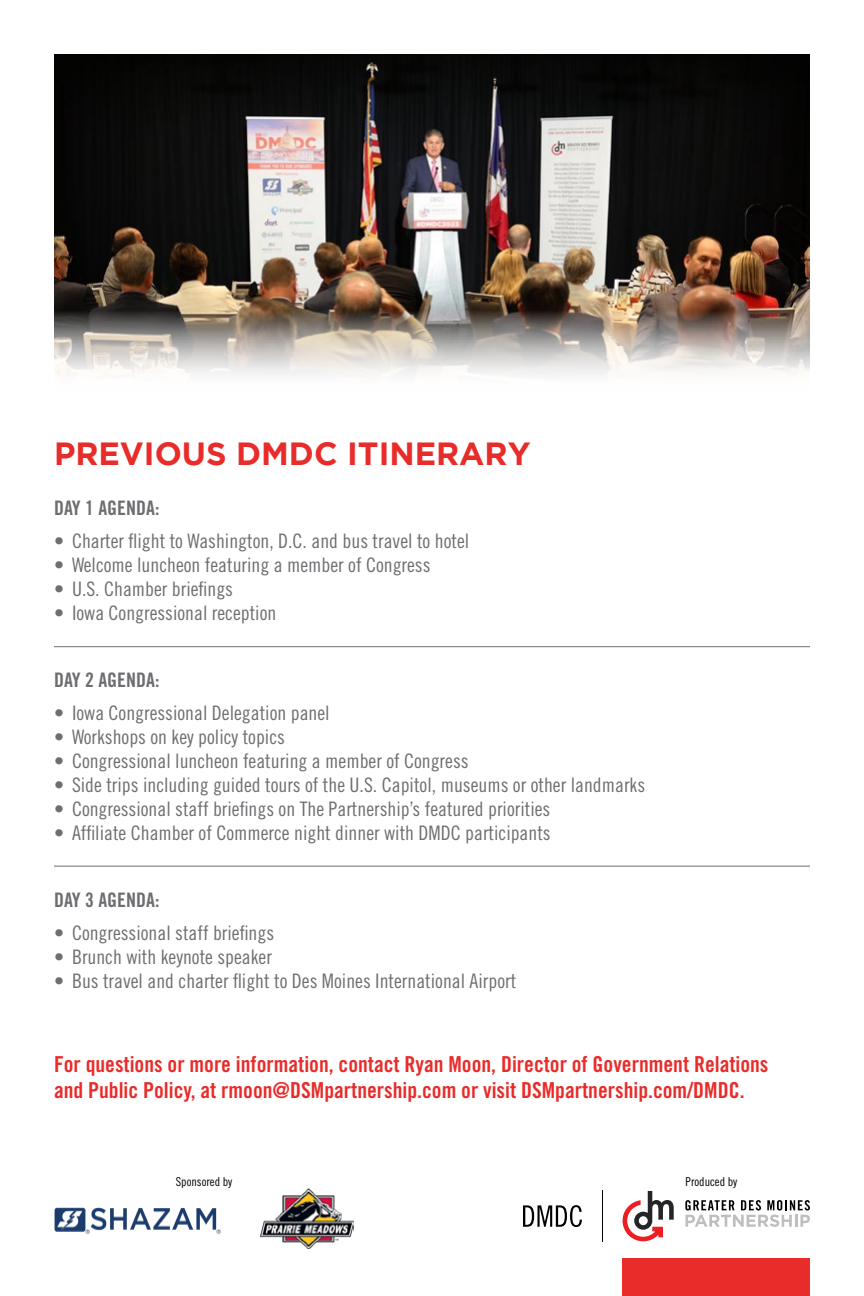
<style>
.page{position:relative;width:864px;height:1296px;background:#fff}
.page>*{position:absolute;margin:0;border:0;box-sizing:border-box;transform-origin:0 0}
.t1{font:700 32px "Gotham";color:#e82c2a}
.t2{font:22px/26.4px "Trade Gothic LT Std Bd Cn 20";color:#e82c2a}
.t3{font:20px "Trade Gothic LT Std Cn 18";color:#6d6e71}
.t4{font:20px "Trade Gothic LT Std Bd Cn 20";color:#6d6e71}
.t5{font:12.2px "Trade Gothic LT Std Cn 18";color:#000}
</style>
<div class="page">
<img style="left:54px;top:54px;width:756px;height:321px">
<hr style="left:54px;top:646px;width:756px;height:1px;background:#6d6e71">
<hr style="left:54px;top:866px;width:756px;height:1px;background:#6d6e71">
<svg style="left:623px;top:1191px;width:51px;height:50px"></svg>
<svg style="left:685px;top:1200px;width:125px;height:27px"></svg>
<hr style="left:602px;top:1191px;width:1px;height:51px;background:#000">
<svg style="left:523px;top:1205px;width:59px;height:22px"></svg>
<div style="left:622px;top:1259px;width:188px;height:37px;background:#e82c2a"></div>
<img style="left:54px;top:1208px;width:167px;height:25px">
<img style="left:261px;top:1189px;width:92px;height:59px">
<h1 class="t1" style="left:54px;top:435px;width:478px">PREVIOUS DMDC ITINERARY</h1>
<p class="t4" style="left:54px;top:496px;width:107px">DAY 1 AGENDA:</p>
<p class="t3" style="left:54px;top:529px;width:417px">• Charter flight to Washington, D.C. and bus travel to hotel</p>
<p class="t3" style="left:54px;top:553px;width:378px">• Welcome luncheon featuring a member of Congress</p>
<p class="t3" style="left:54px;top:577px;width:181px">• U.S. Chamber briefings</p>
<p class="t3" style="left:54px;top:601px;width:224px">• Iowa Congressional reception</p>
<p class="t4" style="left:54px;top:668px;width:107px">DAY 2 AGENDA:</p>
<p class="t3" style="left:54px;top:701px;width:277px">• Iowa Congressional Delegation panel</p>
<p class="t3" style="left:54px;top:725px;width:232px">• Workshops on key policy topics</p>
<p class="t3" style="left:54px;top:749px;width:416px">• Congressional luncheon featuring a member of Congress</p>
<p class="t3" style="left:54px;top:773px;width:593px">• Side trips including guided tours of the U.S. Capitol, museums or other landmarks</p>
<p class="t3" style="left:54px;top:797px;width:498px">• Congressional staff briefings on The Partnership’s featured priorities</p>
<p class="t3" style="left:54px;top:821px;width:498px">• Affiliate Chamber of Commerce night dinner with DMDC participants</p>
<p class="t4" style="left:54px;top:888px;width:107px">DAY 3 AGENDA:</p>
<p class="t3" style="left:54px;top:921px;width:222px">• Congressional staff briefings</p>
<p class="t3" style="left:54px;top:945px;width:219px">• Brunch with keynote speaker</p>
<p class="t3" style="left:54px;top:969px;width:464px">• Bus travel and charter flight to Des Moines International Airport</p>
<p class="t2" style="left:54px;top:1050px;width:716px">For questions or more information, contact Ryan Moon, Director of Government Relations and Public Policy, at rmoon@DSMpartnership.com or visit DSMpartnership.com/DMDC.</p>
<p class="t5" style="left:176px;top:1175px;width:58px">Sponsored by</p>
<p class="t5" style="left:686px;top:1175px;width:53px">Produced by</p>
</div>
